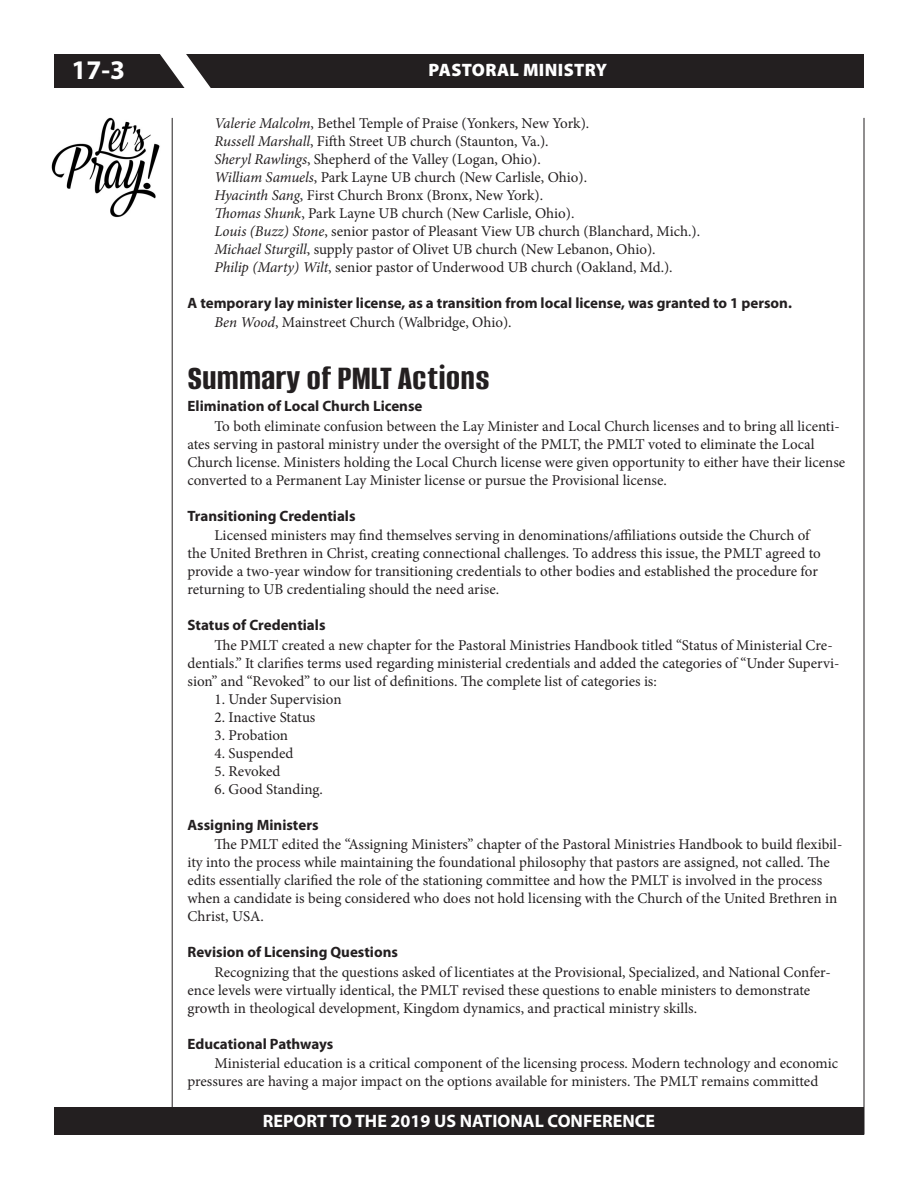
<style>
.page{position:relative;width:918px;height:1188px;background:#fff}
.page>*{position:absolute;margin:0;border:0;box-sizing:border-box;transform-origin:0 0}
.Subtitle{font:700 36px "Alumni Sans";color:#231f20}
.Page_Number{font:700 27px "Myriad Pro";color:#fff}
.t1{font:700 18px "Myriad Pro";color:#fff}
.t2{font:900 18px "Myriad Pro";letter-spacing:.02em;color:#fff}
.Maintext{font:15px/18px "Minion Pro";color:#231f20}
.Maintext_Subhead{font:700 15px "Myriad Pro";color:#231f20}
.s1{font-style:italic}
</style>
<div class="page">
<div style="left:54px;top:1107px;width:810px;height:28px;background:#231f20"></div>
<img style="left:51px;top:118px;width:109px;height:99px">
<div style="left:54px;top:54px;width:810px;height:33px;background:#231f20"></div>
<hr style="left:172px;top:118px;width:1px;height:1003px;background:#231f20">
<hr style="left:864px;top:118px;width:1px;height:1017px;background:#231f20">
<svg style="left:148px;top:54px;width:70px;height:34px"></svg>
<p class="Page_Number" style="left:72px;top:52px;width:55px">17-3</p>
<p class="t2" style="left:429px;top:58px;width:180px">PASTORAL MINISTRY</p>
<p class="Maintext" style="left:214px;top:114px;width:376px"><span class="s1">Valerie Malcolm</span>, Bethel Temple of Praise (Yonkers, New York).</p>
<p class="Maintext" style="left:214px;top:132px;width:336px"><span class="s1">Russell Marshall</span>, Fifth Street UB church (Staunton, Va.).</p>
<p class="Maintext" style="left:214px;top:150px;width:328px"><span class="s1">Sheryl Rawlings</span>, Shepherd of the Valley (Logan, Ohio).</p>
<p class="Maintext" style="left:214px;top:168px;width:374px"><span class="s1">William Samuels</span>, Park Layne UB church (New Carlisle, Ohio).</p>
<p class="Maintext" style="left:214px;top:186px;width:330px"><span class="s1">Hyacinth Sang</span>, First Church Bronx (Bronx, New York).</p>
<p class="Maintext" style="left:214px;top:204px;width:362px"><span class="s1">Thomas Shunk</span>, Park Layne UB church (New Carlisle, Ohio).</p>
<p class="Maintext" style="left:214px;top:222px;width:487px"><span class="s1">Louis (Buzz) Stone</span>, senior pastor of Pleasant View UB church (Blanchard, Mich.).</p>
<p class="Maintext" style="left:214px;top:240px;width:443px"><span class="s1">Michael Sturgill</span>, supply pastor of Olivet UB church (New Lebanon, Ohio).</p>
<p class="Maintext" style="left:214px;top:258px;width:460px"><span class="s1">Philip (Marty) Wilt</span>, senior pastor of Underwood UB church (Oakland, Md.).</p>
<p class="Maintext_Subhead" style="left:188px;top:293px;width:606px">A temporary lay minister license, as a transition from local license, was granted to 1 person.</p>
<p class="Maintext" style="left:214px;top:314px;width:299px"><span class="s1">Ben Wood</span>, Mainstreet Church (Walbridge, Ohio).</p>
<p class="Subtitle" style="left:188px;top:359px;width:304px">Summary of PMLT Actions</p>
<p class="Maintext_Subhead" style="left:188px;top:396px;width:237px">Elimination of Local Church License</p>
<p class="Maintext" style="left:188px;top:417px;width:659px;text-indent:27px">To both eliminate confusion between the Lay Minister and Local Church licenses and to bring all licenti&shy;ates serving in pastoral ministry under the oversight of the PMLT, the PMLT voted to eliminate the Local Church license. Ministers holding the Local Church license were given opportunity to either have their license converted to a Permanent Lay Minister license or pursue the Provisional license.</p>
<p class="Maintext_Subhead" style="left:188px;top:506px;width:170px">Transitioning Credentials</p>
<p class="Maintext" style="left:188px;top:526px;width:635px;text-indent:27px">Licensed ministers may find themselves serving in denominations/affiliations outside the Church of the United Brethren in Christ, creating connectional challenges. To address this issue, the PMLT agreed to provide a two-year window for transitioning credentials to other bodies and established the procedure for returning to UB credentialing should the need arise.</p>
<p class="Maintext_Subhead" style="left:188px;top:615px;width:140px">Status of Credentials</p>
<p class="Maintext" style="left:188px;top:636px;width:654px;text-indent:27px">The PMLT created a new chapter for the Pastoral Ministries Handbook titled “Status of Ministerial Cre&shy;dentials.” It clarifies terms used regarding ministerial credentials and added the categories of “Under Supervi&shy;sion” and “Revoked” to our list of definitions. The complete list of categories is:</p>
<p class="Maintext" style="left:214px;top:690px;width:129px">1. Under Supervision</p>
<p class="Maintext" style="left:214px;top:708px;width:102px">2. Inactive Status</p>
<p class="Maintext" style="left:214px;top:726px;width:75px">3. Probation</p>
<p class="Maintext" style="left:214px;top:744px;width:81px">4. Suspended</p>
<p class="Maintext" style="left:214px;top:762px;width:67px">5. Revoked</p>
<p class="Maintext" style="left:214px;top:780px;width:110px">6. Good Standing.</p>
<p class="Maintext_Subhead" style="left:188px;top:815px;width:133px">Assigning Ministers</p>
<p class="Maintext" style="left:188px;top:835px;width:656px;text-indent:27px">The PMLT edited the “Assigning Ministers” chapter of the Pastoral Ministries Handbook to build flexibil&shy;ity into the process while maintaining the foundational philosophy that pastors are assigned, not called. The edits essentially clarified the role of the stationing committee and how the PMLT is involved in the process when a candidate is being considered who does not hold licensing with the Church of the United Brethren in Christ, USA.</p>
<p class="Maintext_Subhead" style="left:188px;top:942px;width:212px">Revision of Licensing Questions</p>
<p class="Maintext" style="left:188px;top:963px;width:645px;text-indent:27px">Recognizing that the questions asked of licentiates at the Provisional, Specialized, and National Confer&shy;ence levels were virtually identical, the PMLT revised these questions to enable ministers to demonstrate growth in theological development, Kingdom dynamics, and practical ministry skills.</p>
<p class="Maintext_Subhead" style="left:188px;top:1034px;width:147px">Educational Pathways</p>
<p class="Maintext" style="left:188px;top:1054px;width:652px;text-indent:27px">Ministerial education is a critical component of the licensing process. Modern technology and economic pressures are having a major impact on the options available for ministers. The PMLT remains committed</p>
<p class="t1" style="left:263px;top:1109px;width:394px">REPORT TO THE 2019 US NATIONAL CONFERENCE</p>
</div>
